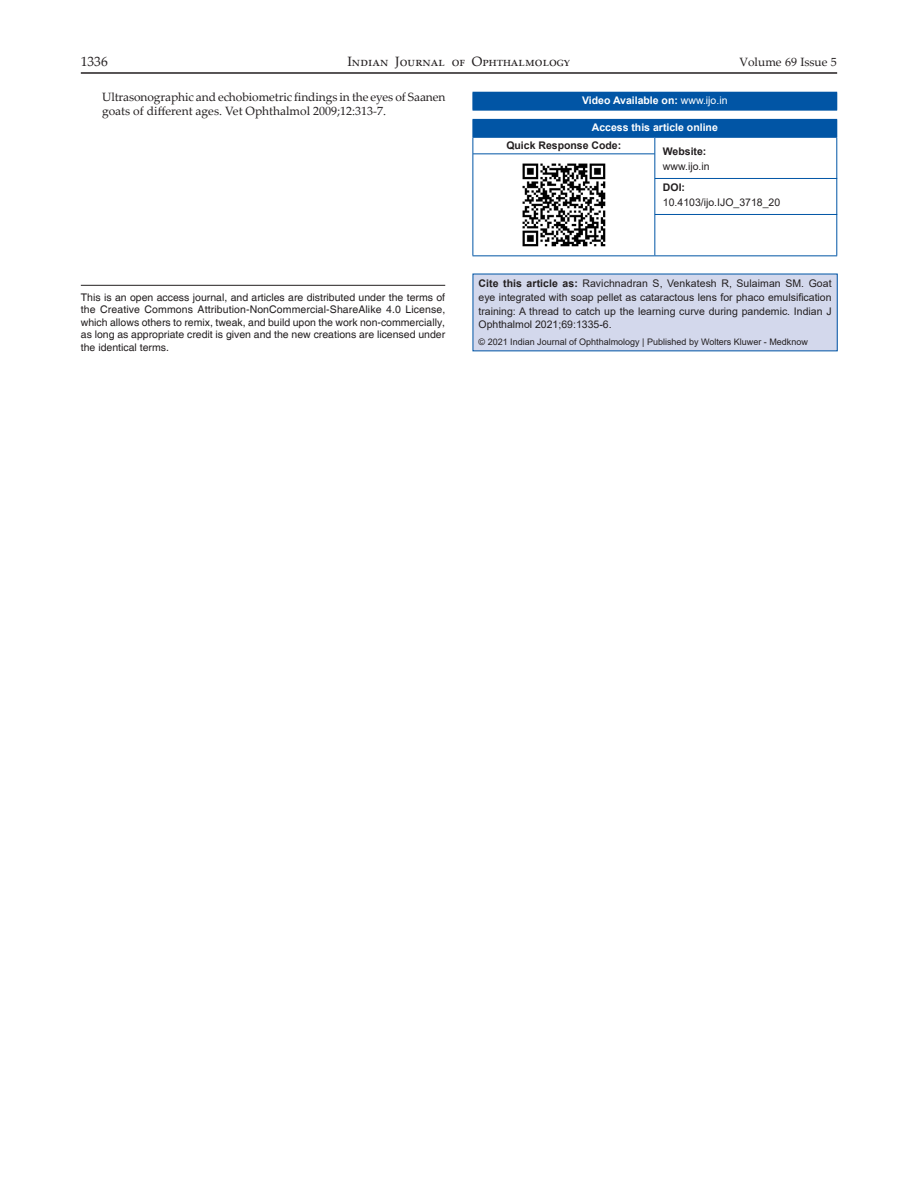
<style>
.page{position:relative;width:918px;height:1188px;background:#fff}
.page>*{position:absolute;margin:0;border:0;box-sizing:border-box;transform-origin:0 0}
.t1{font:13.5px "Palatino Linotype";color:#231f20}
.REF{font:12px/14.4px "Palatino Linotype";letter-spacing:-.005em;color:#231f20}
.Reprint{font:10.5px/12.6px "Helvetica";color:#231f20;text-align:justify}
.HTC{font:10.5px/13.6px "Arial";color:#231f20;text-align:justify}
.t2{font:700 10.5px "Arial";color:#fff}
.t3{font:700 10.5px "Arial";color:#231f20}
.HTC-2{font:9px "Arial";color:#231f20}
.s1{font-weight:400}
.s2{font-weight:700}
</style>
<div class="page">
<hr style="left:81px;top:72px;width:756px;height:2px;background:#231f20">
<div style="left:473px;top:274px;width:364px;height:77px;background:#d3d8ec"></div>
<hr style="left:81px;top:285px;width:364px;height:1px;background:#231f20">
<div style="left:473px;top:119px;width:364px;height:18px;background:#0155a5"></div>
<hr style="left:472px;top:119px;width:183px;height:1px;background:#0155a5">
<svg style="left:472px;top:120px;width:1px;height:17px"></svg>
<hr style="left:472px;top:137px;width:183px;height:1px;background:#0155a5">
<hr style="left:472px;top:138px;width:1px;height:117px;background:#0155a5">
<hr style="left:655px;top:137px;width:182px;height:1px;background:#0155a5">
<hr style="left:654px;top:138px;width:1px;height:117px;background:#0155a5">
<hr style="left:836px;top:138px;width:1px;height:117px;background:#0155a5">
<hr style="left:472px;top:255px;width:183px;height:1px;background:#0155a5">
<hr style="left:655px;top:255px;width:182px;height:1px;background:#0155a5">
<hr style="left:473px;top:153px;width:182px;height:1px;background:#0155a5">
<img style="left:522px;top:163px;width:84px;height:84px">
<hr style="left:655px;top:178px;width:182px;height:1px;background:#0155a5">
<hr style="left:655px;top:214px;width:182px;height:1px;background:#0155a5">
<div style="left:473px;top:92px;width:364px;height:18px;background:#0155a5"></div>
<hr style="left:472px;top:92px;width:365px;height:1px;background:#0155a5">
<svg style="left:472px;top:93px;width:1px;height:17px"></svg>
<hr style="left:472px;top:110px;width:365px;height:1px;background:#0155a5">
<p class="t1" style="left:81px;top:52px;width:28px">1336</p>
<p class="t1" style="left:347px;top:52px;width:225px">Indian Journal of Ophthalmology</p>
<p class="REF" style="left:739px;top:54px;width:99px">Volume 69 Issue 5</p>
<p class="REF" style="left:102px;top:89px;width:345px">Ultrasonographic and echobiometric findings in the eyes of Saanen goats of different ages. Vet Ophthalmol 2009;12:313‑7.</p>
<p class="t2" style="left:582px;top:93px;width:147px">Video Available on: <span class="s1">www.ijo.in</span></p>
<p class="Reprint" style="left:81px;top:291px;width:366px">This is an open access journal, and articles are distributed under the terms of the Creative Commons Attribution‑NonCommercial‑ShareAlike 4.0 License, which allows others to remix, tweak, and build upon the work non‑commercially, as long as appropriate credit is given and the new creations are licensed under the identical terms.</p>
<p class="t2" style="left:592px;top:120px;width:128px">Access this article online</p>
<p class="t3" style="left:506px;top:138px;width:116px">Quick Response Code:</p>
<p class="t3" style="left:663px;top:144px;width:45px">Website:</p>
<p class="HTC" style="left:663px;top:159px;width:48px">www.ijo.in</p>
<p class="t3" style="left:663px;top:180px;width:24px">DOI:</p>
<p class="HTC" style="left:663px;top:195px;width:119px">10.4103/ijo.IJO_3718_20</p>
<p class="HTC" style="left:479px;top:277px;width:355px"><span class="s2">Cite this article as:</span> Ravichnadran S, Venkatesh R, Sulaiman SM. Goat eye integrated with soap pellet as cataractous lens for phaco emulsification training: A thread to catch up the learning curve during pandemic. Indian J Ophthalmol 2021;69:1335-6.</p>
<p class="HTC-2" style="left:479px;top:336px;width:331px">© 2021 Indian Journal of Ophthalmology | Published by Wolters Kluwer - Medknow</p>
</div>
